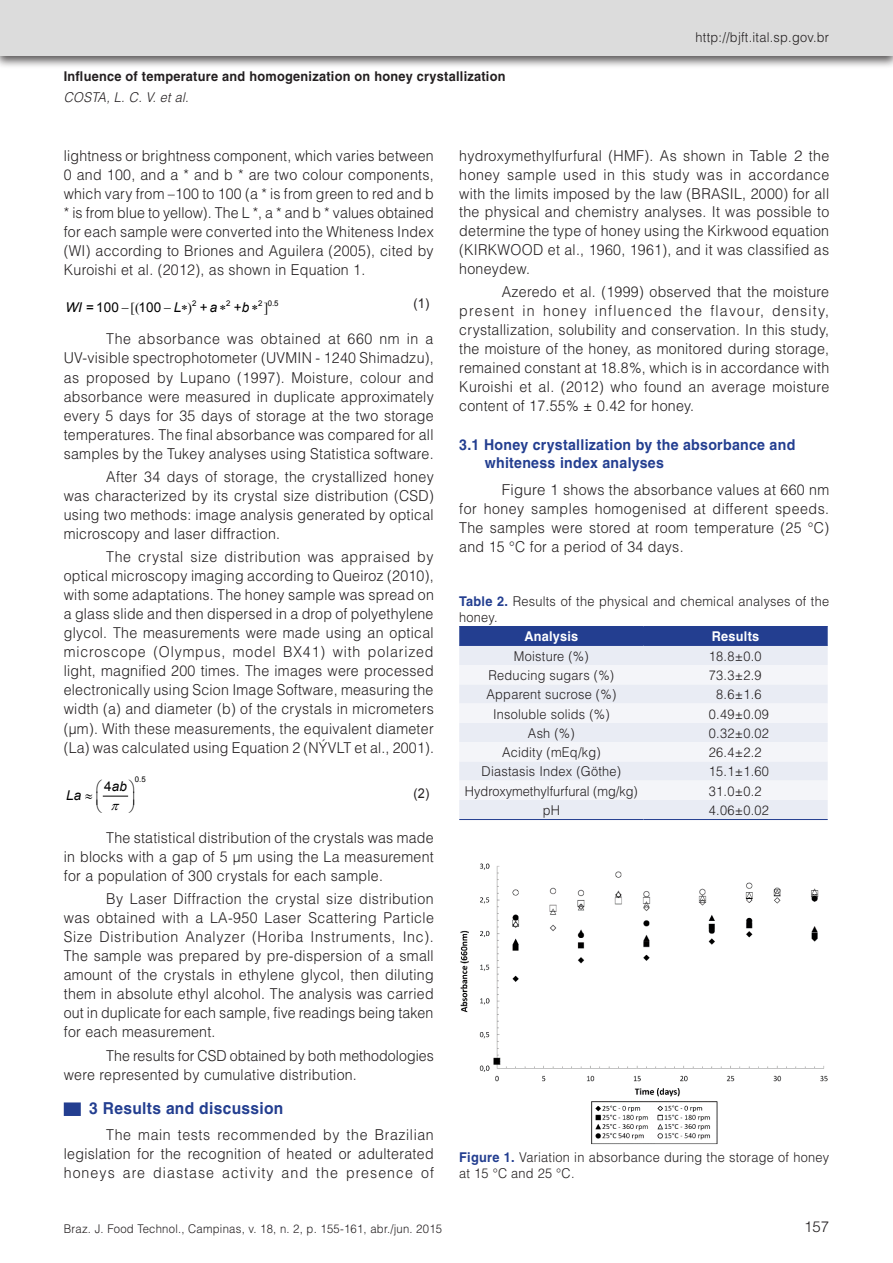
<style>
.page{position:relative;width:893px;height:1263px;background:#fff}
.page>*{position:absolute;margin:0;border:0;box-sizing:border-box;transform-origin:0 0}
.Heading1{font:700 16.5px "Helvetica";letter-spacing:.02em;color:#233e90;scale:.94 1}
.Paragraph{font:300 15px/19px "Helvetica";letter-spacing:.02em;color:#231f20;text-align:justify;scale:.94 1}
.Paragraph-2{font:300 15px/18.9px "Helvetica";letter-spacing:.02em;color:#231f20;text-align:justify}
.Heading2{font:700 15px/18.1px "Helvetica";letter-spacing:.02em;color:#233e90;scale:.94 1}
.TableBody{font:300 13.5px "Helvetica";letter-spacing:.02em;color:#231f20;scale:.94 1}
.FigureCaption{font:300 13.5px/16.2px "Helvetica";letter-spacing:.02em;color:#231f20;scale:.94 1}
.t1{font:700 13.5px "Helvetica";letter-spacing:.02em;color:#231f20;scale:.94 1}
.TableTitle{font:300 13.5px/16.2px "Helvetica";letter-spacing:.02em;color:#231f20;scale:.94 1}
.TableBody-2{font:300 13.5px "Helvetica";color:#231f20;scale:.94 1}
.t2{font:13.5px "Arial";letter-spacing:.005em;color:#000}
.t3{font:italic 300 13.5px "Helvetica";letter-spacing:.02em;color:#231f20;scale:.94 1}
.TableHead{font:700 13.5px "Helvetica";letter-spacing:.02em;color:#fff;scale:.94 1}
.t4{font:italic 13.5px "Arial";color:#000}
.Equation{font:13.5px "Arial";color:#231f20;scale:.94 1}
.t5{font:300 12px "Helvetica";letter-spacing:.02em;color:#231f20;scale:.94 1}
.t6{font:7.8px "Arial";color:#000}
.s1{font-style:italic}
.s2{font-family:"Times New Roman"}
.s3{font-style:normal}
.s4{font-weight:700;color:#233e90}
</style>
<div class="page">
<div style="left:0;top:0;width:893px;height:69px;background:#231f20;opacity:.75"></div>
<div style="left:0;top:0;width:893px;height:56px;background:#dcdcdc"></div>
<div style="left:64px;top:1102px;width:17px;height:14px;background:#233e90"></div>
<div style="left:459px;top:627px;width:369px;height:18px;background:#233e90"></div>
<div style="left:459px;top:646px;width:369px;height:173px;background:#e9ecf4"></div>
<svg style="left:459px;top:665px;width:369px;height:135px;fill:#f4f5f9"></svg>
<hr style="left:459px;top:626px;width:184px;height:1px;background:#233e90">
<hr style="left:643px;top:626px;width:185px;height:1px;background:#233e90">
<hr style="left:459px;top:645px;width:184px;height:1px;background:#233e90">
<hr style="left:643px;top:645px;width:185px;height:1px;background:#233e90">
<hr style="left:459px;top:819px;width:184px;height:1px;background:#233e90">
<hr style="left:643px;top:819px;width:185px;height:1px;background:#233e90">
<img style="left:460px;top:863px;width:368px;height:282px">
<svg style="left:102px;top:795px;width:27px;height:2px"></svg>
<p class="t1" style="left:64px;top:68px;width:471px">Influence of temperature and homogenization on honey crystallization</p>
<p class="t3" style="left:64px;top:89px;width:135px">COSTA, L. C. V. et al.</p>
<p class="FigureCaption" style="left:696px;top:29px;width:144px">http://bjft.ital.sp.gov.br</p>
<p class="Paragraph" style="left:64px;top:146px;width:395px">lightness or brightness component, which varies between 0 and 100, and a * and b * are two colour components, which vary from –100 to 100 (a * is from green to red and b * is from blue to yellow). The L *, a * and b * values obtained for each sample were converted into the Whiteness Index (WI) according to Briones and Aguilera (2005), cited by Kuroishi et al. (2012), as shown in Equation 1.</p>
<p class="t2" style="left:65px;top:298px;width:128px"><span class="s1">WI</span> = 100 − <span class="s2">[(</span>100 − ∗<span class="s2">)</span></p>
<p class="t2" style="left:200px;top:298px;width:28px">+<span class="s1">a</span>∗</p>
<p class="t2" style="left:234px;top:298px;width:36px">+<span class="s1">b</span>∗ <span class="s2">]</span></p>
<p class="t4" style="left:174px;top:298px;width:9px">L</p>
<p class="Equation" style="left:413px;top:295px;width:19px">(1)</p>
<p class="Paragraph" style="left:64px;top:329px;width:395px;text-indent:43px">The absorbance was obtained at 660 nm in a UV-visible spectrophotometer (UVMIN - 1240 Shimadzu), as proposed by Lupano (1997). Moisture, colour and absorbance were measured in duplicate approximately every 5 days for 35 days of storage at the two storage temperatures. The final absorbance was compared for all samples by the Tukey analyses using Statistica software.</p>
<p class="Paragraph" style="left:64px;top:467px;width:395px;text-indent:43px">After 34 days of storage, the crystallized honey was characterized by its crystal size distribution (CSD) using two methods: image analysis generated by optical microscopy and laser diffraction.</p>
<p class="Paragraph" style="left:64px;top:547px;width:395px;text-indent:43px">The crystal size distribution was appraised by optical microscopy imaging according to Queiroz (2010), with some adaptations. The honey sample was spread on a glass slide and then dispersed in a drop of polyethylene glycol. The measurements were made using an optical microscope (Olympus, model BX41) with polarized light, magnified 200 times. The images were processed electronically using Scion Image Software, measuring the width (a) and diameter (b) of the crystals in micrometers (µm). With these measurements, the equivalent diameter (La) was calculated using Equation 2 (NÝVLT et al., 2001).</p>
<p class="t6" style="left:135px;top:775px;width:12px">0.5</p>
<p class="t4" style="left:104px;top:777px;width:24px"><span class="s3">4</span>ab</p>
<p class="t4" style="left:66px;top:786px;width:28px">La ≈</p>
<p class="Equation" style="left:413px;top:784px;width:19px">(2)</p>
<p class="Paragraph" style="left:64px;top:828px;width:395px;text-indent:43px">The statistical distribution of the crystals was made in blocks with a gap of 5 μm using the La measurement for a population of 300 crystals for each sample.</p>
<p class="Paragraph" style="left:64px;top:889px;width:395px;text-indent:43px">By Laser Diffraction the crystal size distribution was obtained with a LA-950 Laser Scattering Particle Size Distribution Analyzer (Horiba Instruments, Inc).<br>The sample was prepared by pre-dispersion of a small amount of the crystals in ethylene glycol, then diluting them in absolute ethyl alcohol. The analysis was carried out in duplicate for each sample, five readings being taken for each measurement.</p>
<p class="Paragraph" style="left:64px;top:1045px;width:395px;text-indent:43px">The results for CSD obtained by both methodologies were represented by cumulative distribution.</p>
<p class="Heading1" style="left:89px;top:1098px;width:208px">3 Results and discussion</p>
<p class="Paragraph" style="left:64px;top:1125px;width:395px;text-indent:43px">The main tests recommended by the Brazilian legislation for the recognition of heated or adulterated honeys are diastase activity and the presence of</p>
<p class="t6" style="left:192px;top:298px;width:6px">2</p>
<p class="t6" style="left:226px;top:298px;width:6px">2</p>
<p class="t6" style="left:258px;top:298px;width:22px">2 0.5</p>
<p class="Paragraph" style="left:459px;top:146px;width:395px">hydroxymethylfurfural (HMF). As shown in Table 2 the honey sample used in this study was in accordance with the limits imposed by the law (BRASIL, 2000) for all the physical and chemistry analyses. It was possible to determine the type of honey using the Kirkwood equation (KIRKWOOD et al., 1960, 1961), and it was classified as honeydew.</p>
<p class="Paragraph" style="left:459px;top:282px;width:395px;text-indent:43px">Azeredo et al. (1999) observed that the moisture present in honey influenced the flavour, density, crystallization, solubility and conservation. In this study, the moisture of the honey, as monitored during storage, remained constant at 18.8%, which is in accordance with Kuroishi et al. (2012) who found an average moisture content of 17.55% ± 0.42 for honey.</p>
<p class="Heading2" style="left:485px;top:435px;width:332px;text-indent:-26px">3.1 Honey crystallization by the absorbance and whiteness index analyses</p>
<p class="Paragraph-2" style="left:459px;top:480px;width:371px;text-indent:43px">Figure 1 shows the absorbance values at 660 nm for honey samples homogenised at different speeds.<br>The samples were stored at room temperature (25 °C) and 15 °C for a period of 34 days.</p>
<p class="TableTitle" style="left:459px;top:593px;width:395px"><span class="s4">Table 2.</span> Results of the physical and chemical analyses of the honey.</p>
<p class="TableHead" style="left:524px;top:628px;width:59px">Analysis</p>
<p class="TableHead" style="left:712px;top:628px;width:52px">Results</p>
<p class="TableBody" style="left:514px;top:648px;width:81px">Moisture (%)</p>
<p class="TableBody" style="left:709px;top:648px;width:58px">18.8±0.0</p>
<p class="TableBody" style="left:488px;top:667px;width:135px">Reducing sugars (%)</p>
<p class="TableBody" style="left:709px;top:667px;width:58px">73.3±2.9</p>
<p class="TableBody" style="left:486px;top:686px;width:140px">Apparent sucrose (%)</p>
<p class="TableBody" style="left:716px;top:686px;width:50px">8.6±1.6</p>
<p class="TableBody" style="left:493px;top:705px;width:126px">Insoluble solids (%)</p>
<p class="TableBody" style="left:709px;top:705px;width:65px">0.49±0.09</p>
<p class="TableBody" style="left:528px;top:725px;width:51px">Ash (%)</p>
<p class="TableBody" style="left:709px;top:725px;width:65px">0.32±0.02</p>
<p class="TableBody" style="left:502px;top:744px;width:106px">Acidity (mEq/kg)</p>
<p class="TableBody" style="left:709px;top:744px;width:58px">26.4±2.2</p>
<p class="TableBody" style="left:482px;top:763px;width:150px">Diastasis Index (Göthe)</p>
<p class="TableBody" style="left:709px;top:763px;width:65px">15.1±1.60</p>
<p class="TableBody-2" style="left:465px;top:782px;width:185px">Hydroxymethylfurfural (mg/kg)</p>
<p class="TableBody" style="left:709px;top:782px;width:58px">31.0±0.2</p>
<p class="TableBody" style="left:543px;top:802px;width:20px">pH</p>
<p class="TableBody" style="left:709px;top:802px;width:65px">4.06±0.02</p>
<p class="FigureCaption" style="left:459px;top:1149px;width:395px"><span class="s4">Figure 1.</span> Variation in absorbance during the storage of honey at 15 °C and 25 °C.</p>
<p class="t5" style="left:64px;top:1221px;width:404px">Braz. J. Food Technol., Campinas, v. 18, n. 2, p. 155-161, abr./jun. 2015</p>
<p class="Paragraph-2" style="left:804px;top:1217px;width:27px">157</p>
</div>
